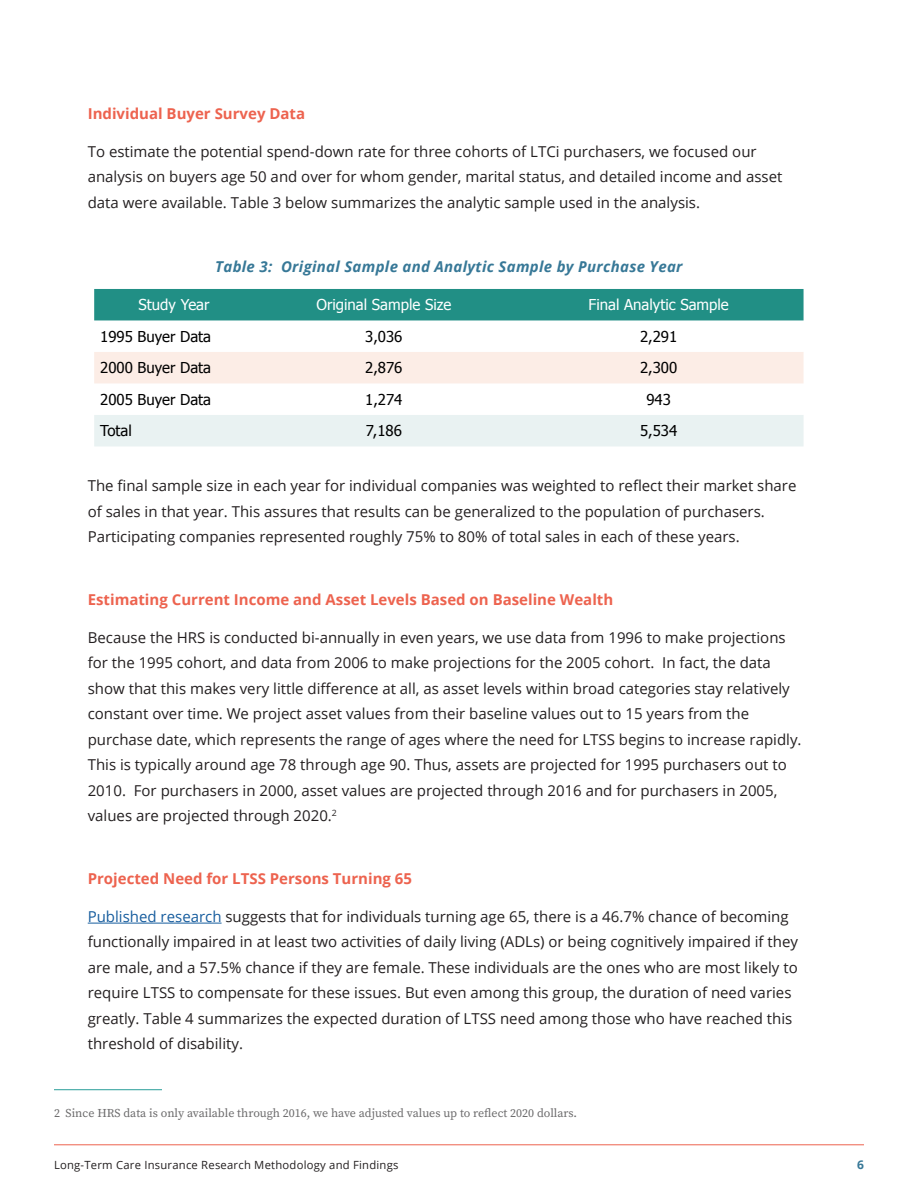
<style>
.page{position:relative;width:918px;height:1188px;background:#fff}
.page>*{position:absolute;margin:0;border:0;box-sizing:border-box;transform-origin:0 0}
.t1{font:15px/25.5px "Open Sans";color:#231f20}
.t2{font:700 15px "Open Sans";color:#ed634f}
.t3{font:15px "Tahoma";color:#000}
.Headline_2{font:italic 700 15px "Open Sans";letter-spacing:.02em;color:#377897}
.t4{font:15px "Tahoma";color:#fff}
.t5{font:12px "Source Serif Variable";color:#6c6b6c}
.t6{font:700 12px "Open Sans";color:#377897}
.t7{font:11.25px "Open Sans";letter-spacing:.02em;color:#231f20}
.s1{color:#175d9e}
</style>
<div class="page">
<hr style="left:54px;top:1144px;width:810px;height:1px;background:#ed634f">
<hr style="left:88px;top:923px;width:134px;height:1px;background:#175d9e">
<div style="left:94px;top:289px;width:710px;height:31px;background:#218f85"></div>
<div style="left:94px;top:352px;width:710px;height:31px;background:#fcede6"></div>
<div style="left:94px;top:415px;width:710px;height:31px;background:#e9f2f2"></div>
<hr style="left:54px;top:1089px;width:108px;height:1px;background:#289e98">
<p class="t2" style="left:88px;top:103px;width:219px">Individual Buyer Survey Data</p>
<p class="t1" style="left:88px;top:138px;width:696px">To estimate the potential spend-down rate for three cohorts of LTCi purchasers, we focused our analysis on buyers age 50 and over for whom gender, marital status, and detailed income and asset data were available. Table 3 below summarizes the analytic sample used in the analysis.</p>
<p class="Headline_2" style="left:215px;top:256px;width:469px">Table 3: Original Sample and Analytic Sample by Purchase Year</p>
<p class="t4" style="left:138px;top:295px;width:73px">Study Year</p>
<p class="t4" style="left:316px;top:295px;width:136px">Original Sample Size</p>
<p class="t4" style="left:589px;top:295px;width:142px">Final Analytic Sample</p>
<p class="t3" style="left:100px;top:326px;width:112px">1995 Buyer Data</p>
<p class="t3" style="left:365px;top:326px;width:39px">3,036</p>
<p class="t3" style="left:640px;top:326px;width:39px">2,291</p>
<p class="t3" style="left:100px;top:358px;width:112px">2000 Buyer Data</p>
<p class="t3" style="left:365px;top:358px;width:39px">2,876</p>
<p class="t3" style="left:640px;top:358px;width:39px">2,300</p>
<p class="t3" style="left:100px;top:389px;width:112px">2005 Buyer Data</p>
<p class="t3" style="left:365px;top:389px;width:39px">1,274</p>
<p class="t3" style="left:646px;top:389px;width:26px">943</p>
<p class="t3" style="left:100px;top:421px;width:33px">Total</p>
<p class="t3" style="left:366px;top:421px;width:38px">7,186</p>
<p class="t3" style="left:640px;top:421px;width:39px">5,534</p>
<p class="t1" style="left:88px;top:473px;width:710px">The final sample size in each year for individual companies was weighted to reflect their market share of sales in that year. This assures that results can be generalized to the population of purchasers.<br>Participating companies represented roughly 75% to 80% of total sales in each of these years.</p>
<p class="t2" style="left:88px;top:589px;width:527px">Estimating Current Income and Asset Levels Based on Baseline Wealth</p>
<p class="t1" style="left:88px;top:624px;width:715px">Because the HRS is conducted bi-annually in even years, we use data from 1996 to make projections for the 1995 cohort, and data from 2006 to make projections for the 2005 cohort. In fact, the data show that this makes very little difference at all, as asset levels within broad categories stay relatively constant over time. We project asset values from their baseline values out to 15 years from the purchase date, which represents the range of ages where the need for LTSS begins to increase rapidly.<br>This is typically around age 78 through age 90. Thus, assets are projected for 1995 purchasers out to 2010. For purchasers in 2000, asset values are projected through 2016 and for purchasers in 2005, values are projected through 2020.<sup>2</sup></p>
<p class="t2" style="left:88px;top:868px;width:326px">Projected Need for LTSS Persons Turning 65</p>
<p class="t1" style="left:88px;top:903px;width:712px"><span class="s1">Published research</span> suggests that for individuals turning age 65, there is a 46.7% chance of becoming functionally impaired in at least two activities of daily living (ADLs) or being cognitively impaired if they are male, and a 57.5% chance if they are female. These individuals are the ones who are most likely to require LTSS to compensate for these issues. But even among this group, the duration of need varies greatly. Table 4 summarizes the expected duration of LTSS need among those who have reached this threshold of disability.</p>
<p class="t5" style="left:54px;top:1105px;width:524px">2 Since HRS data is only available through 2016, we have adjusted values up to reflect 2020 dollars.</p>
<p class="t7" style="left:54px;top:1157px;width:346px">Long-Term Care Insurance Research Methodology and Findings</p>
<p class="t6" style="left:857px;top:1156px;width:8px">6</p>
</div>
